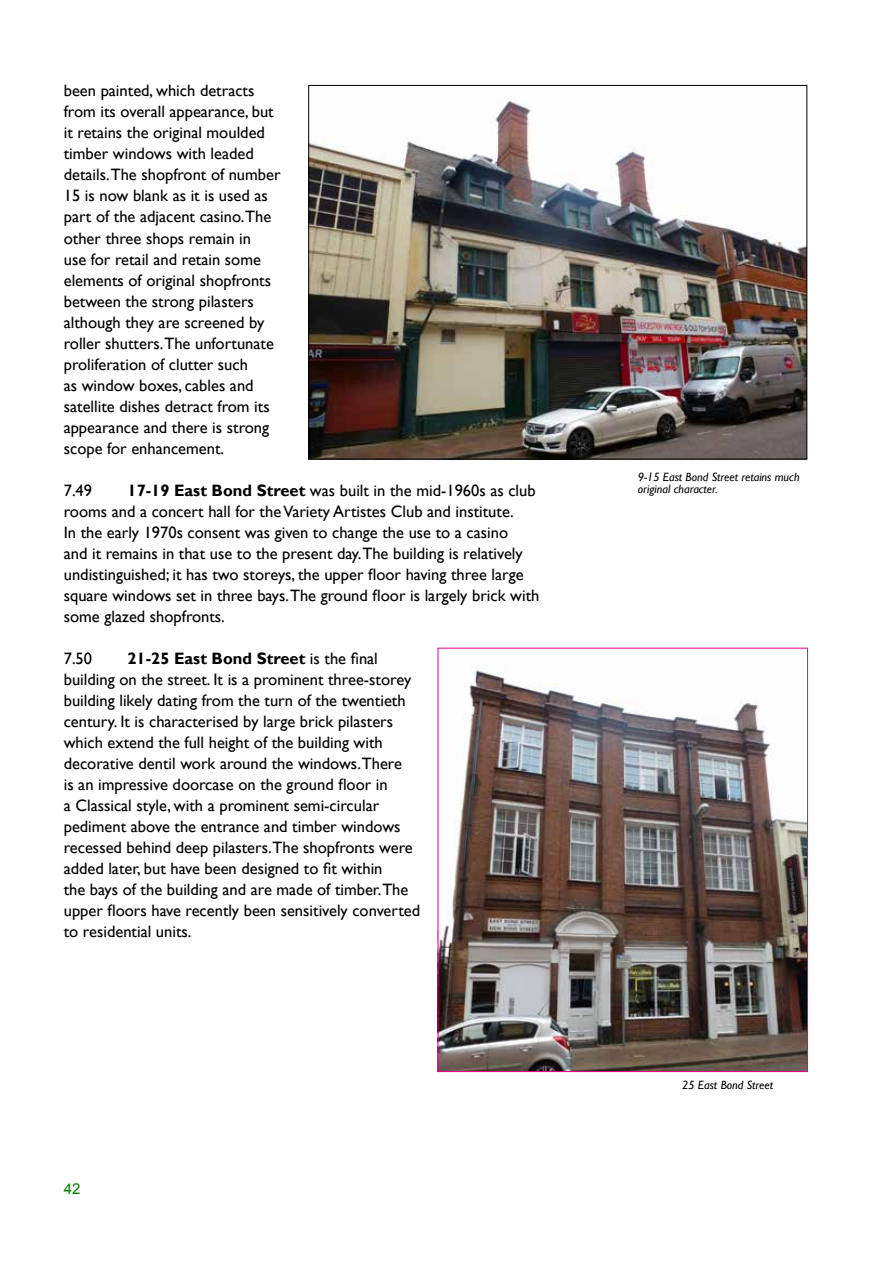
<style>
.page{position:relative;width:893px;height:1263px;background:#fff}
.page>*{position:absolute;margin:0;border:0;box-sizing:border-box;transform-origin:0 0}
.t1{font:16.5px/21px "Gill Sans";color:#000}
.t2{font:15px "Arial";color:#008000}
.t3{font:italic 12px/12px "Gill Sans";color:#000}
.s1{font-weight:700}
</style>
<div class="page">
<img style="left:440px;top:666px;width:366px;height:404px">
<div style="left:438px;top:648px;width:370px;height:424px;border:1px solid #ec008c"></div>
<img style="left:310px;top:96px;width:495px;height:361px">
<p class="t1" style="left:64px;top:81px;width:218px">been painted, which detracts from its overall appearance, but it retains the original moulded timber windows with leaded details.The shopfront of number<br>15 is now blank as it is used as part of the adjacent casino.The other three shops remain in<br>use for retail and retain some elements of original shopfronts between the strong pilasters although they are screened by roller shutters.The unfortunate proliferation of clutter such<br>as window boxes, cables and satellite dishes detract from its appearance and there is strong scope for enhancement.</p>
<p class="t1" style="left:64px;top:480px;width:30px">7.49</p>
<p class="t1" style="left:64px;top:480px;width:477px;text-indent:64px"><span class="s1">17-19 East Bond Street</span> was built in the mid-1960s as club rooms and a concert hall for the Variety Artistes Club and institute.<br>In the early 1970s consent was given to change the use to a casino<br>and it remains in that use to the present day.The building is relatively undistinguished; it has two storeys, the upper floor having three large square windows set in three bays.The ground floor is largely brick with some glazed shopfronts.</p>
<p class="t1" style="left:64px;top:648px;width:30px">7.50</p>
<p class="t1" style="left:64px;top:648px;width:358px;text-indent:64px"><span class="s1">21-25 East Bond Street</span> is the final building on the street. It is a prominent three-storey building likely dating from the turn of the twentieth century. It is characterised by large brick pilasters which extend the full height of the building with decorative dentil work around the windows.There<br>is an impressive doorcase on the ground floor in<br>a Classical style, with a prominent semi-circular pediment above the entrance and timber windows recessed behind deep pilasters.The shopfronts were added later, but have been designed to fit within<br>the bays of the building and are made of timber.The upper floors have recently been sensitively converted to residential units.</p>
<p class="t2" style="left:64px;top:1179px;width:18px">42</p>
<p class="t3" style="left:638px;top:471px;width:163px">9-15 East Bond Street retains much original character.</p>
<p class="t3" style="left:682px;top:1079px;width:93px">25 East Bond Street</p>
</div>
